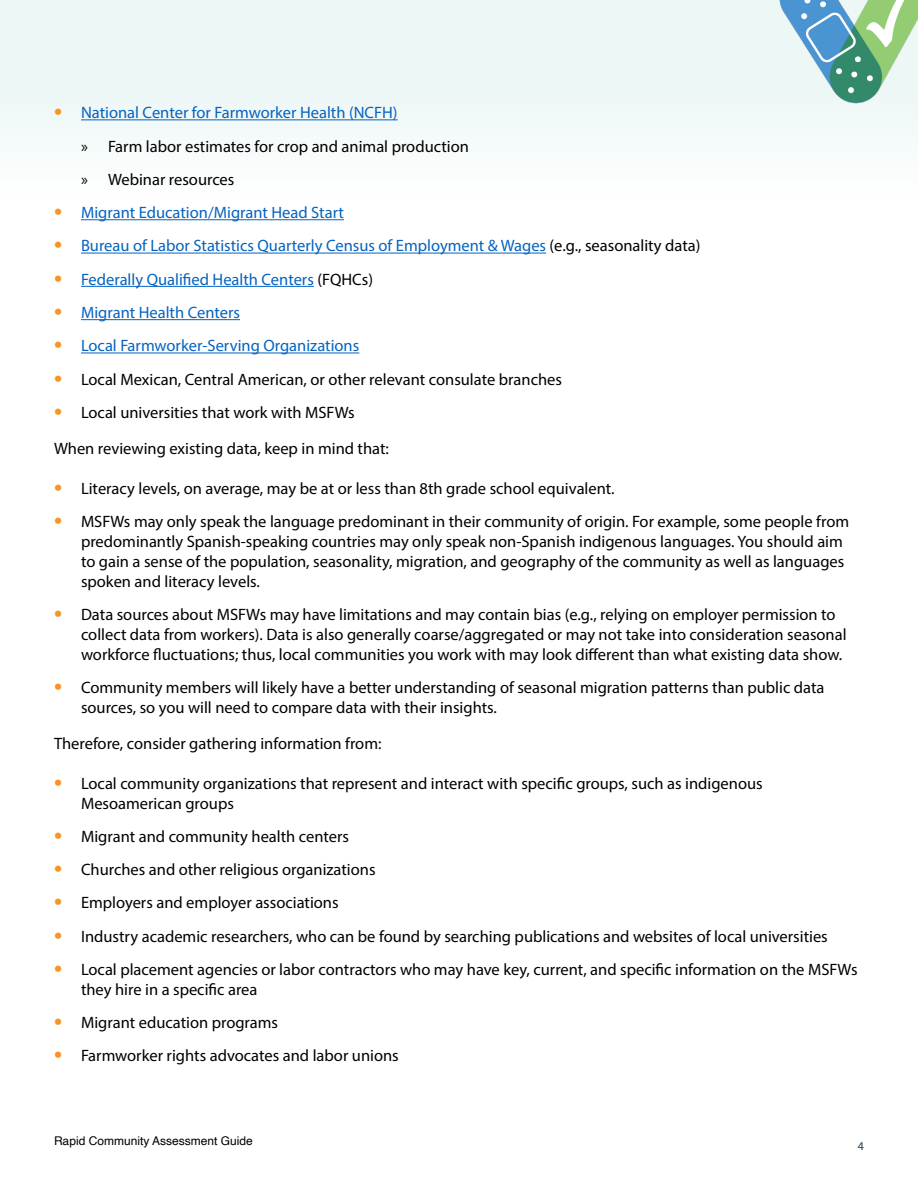
<style>
.page{position:relative;width:918px;height:1188px;background:#fff}
.page>*{position:absolute;margin:0;border:0;box-sizing:border-box;transform-origin:0 0}
.t1{font:700 24px/33.3px "Myriad Pro";color:#f89521}
.t2{font:16.5px/33.3px "Myriad Pro";color:#000}
.t3{font:16.5px "Myriad Pro";color:#0563c1}
.t4{font:12px "Helvetica";color:#000}
.t5{font:12px "Myriad Pro";color:#22404e}
.s1{font-weight:700;font-size:24px;color:#f89521}
.s2{color:#0563c1}
.s3{color:#000}
</style>
<div class="page">
<svg style="left:0;top:0;width:918px;height:221px;fill:#f1f9f8"></svg>
<img style="left:775px;top:0;width:143px;height:107px">
<hr style="left:81px;top:119px;width:317px;height:1px;background:#0563c1">
<hr style="left:81px;top:219px;width:263px;height:1px;background:#0563c1">
<hr style="left:81px;top:253px;width:465px;height:1px;background:#0563c1">
<hr style="left:81px;top:286px;width:233px;height:1px;background:#0563c1">
<hr style="left:81px;top:319px;width:159px;height:1px;background:#0563c1">
<hr style="left:81px;top:353px;width:278px;height:1px;background:#0563c1">
<p class="t2" style="left:81px;top:96px;width:389px;text-indent:-27px"><span class="s1">•</span> <span class="s2">National Center for Farmworker Health (NCFH)<br></span>» Farm labor estimates for crop and animal production » Webinar resources</p>
<p class="t3" style="left:54px;top:202px;width:291px"><span class="s1">•</span> Migrant Education/Migrant Head Start</p>
<p class="t3" style="left:54px;top:236px;width:648px"><span class="s1">•</span> Bureau of Labor Statistics Quarterly Census of Employment &amp; Wages <span class="s3">(e.g., seasonality data)</span></p>
<p class="t3" style="left:54px;top:269px;width:321px"><span class="s1">•</span> Federally Qualified Health Centers <span class="s3">(FQHCs)</span></p>
<p class="t3" style="left:54px;top:302px;width:188px"><span class="s1">•</span> Migrant Health Centers</p>
<p class="t3" style="left:54px;top:336px;width:307px"><span class="s1">•</span> Local Farmworker-Serving Organizations</p>
<p class="t2" style="left:54px;top:362px;width:510px"><span class="s1">•</span> Local Mexican, Central American, or other relevant consulate branches</p>
<p class="t2" style="left:54px;top:394px;width:337px;line-height:36px"><span class="s1">•</span> Local universities that work with MSFWs<br>When reviewing existing data, keep in mind that:</p>
<h1 class="t1" style="left:54px;top:468px;width:10px">• •</h1>
<p class="t2" style="left:81px;top:472px;width:770px">Literacy levels, on average, may be at or less than 8th grade school equivalent.<br>MSFWs may only speak the language predominant in their community of origin. For example, some people from</p>
<p class="t2" style="left:81px;top:531px;width:765px;line-height:19.8px;text-align:justify">predominantly Spanish-speaking countries may only speak non-Spanish indigenous languages. You should aim to gain a sense of the population, seasonality, migration, and geography of the community as well as languages spoken and literacy levels.</p>
<p class="t2" style="left:81px;top:604px;width:767px;line-height:19.8px">Data sources about MSFWs may have limitations and may contain bias (e.g., relying on employer permission to collect data from workers). Data is also generally coarse/aggregated or may not take into consideration seasonal workforce fluctuations; thus, local communities you work with may look different than what existing data show.</p>
<p class="t2" style="left:81px;top:677px;width:745px;line-height:19.8px">Community members will likely have a better understanding of seasonal migration patterns than public data sources, so you will need to compare data with their insights.</p>
<p class="t2" style="left:54px;top:726px;width:329px">Therefore, consider gathering information from:</p>
<p class="t2" style="left:81px;top:773px;width:683px;line-height:19.8px">Local community organizations that represent and interact with specific groups, such as indigenous<br>Mesoamerican groups</p>
<p class="t2" style="left:81px;top:819px;width:778px">Migrant and community health centers<br>Churches and other religious organizations<br>Employers and employer associations<br>Industry academic researchers, who can be found by searching publications and websites of local universities Local placement agencies or labor contractors who may have key, current, and specific information on the MSFWs</p>
<p class="t2" style="left:81px;top:972px;width:319px">they hire in a specific area<br>Migrant education programs<br>Farmworker rights advocates and labor unions</p>
<h1 class="t1" style="left:54px;top:594px;width:10px">•</h1>
<h1 class="t1" style="left:54px;top:667px;width:10px">•</h1>
<h1 class="t1" style="left:54px;top:763px;width:10px">•</h1>
<h1 class="t1" style="left:54px;top:816px;width:10px;text-align:justify">• • • • •</h1>
<h1 class="t1" style="left:54px;top:1003px;width:10px">• •</h1>
<p class="t4" style="left:54px;top:1131px;width:200px">Rapid Community Assessment Guide</p>
<p class="t5" style="left:858px;top:1138px;width:8px">4</p>
</div>
